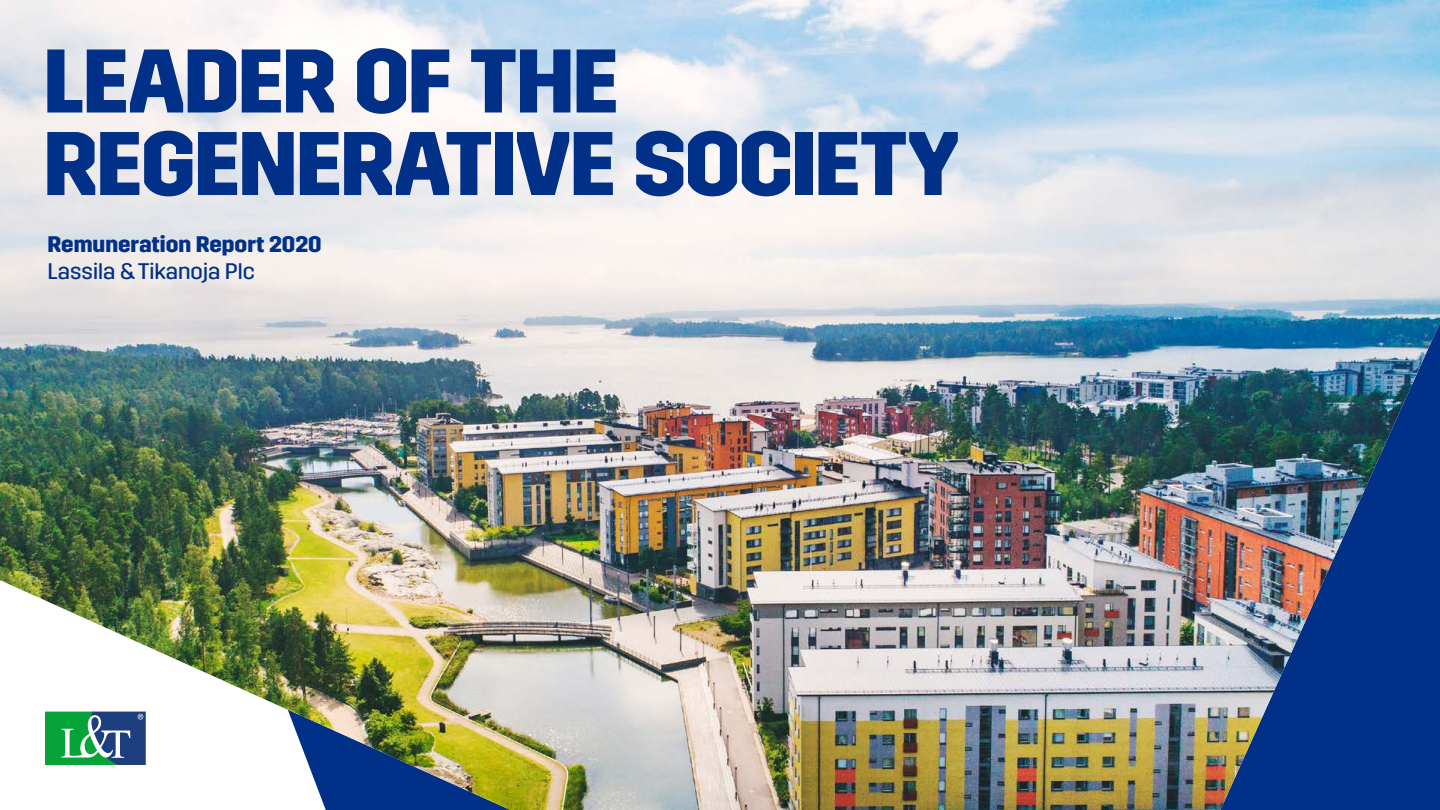
<style>
.page{position:relative;width:1440px;height:810px;background:#fff}
.page>*{position:absolute;margin:0;border:0;box-sizing:border-box;transform-origin:0 0}
.t1{font:700 90px/82.5px "LT Trim";letter-spacing:-.03em;color:#003087}
.t2{font:700 22.5px "LT Trim";color:#003087}
.t3{font:22.5px "LT Trim";color:#003087}
</style>
<div class="page">
<img style="left:0;top:0;width:1440px;height:810px">
<svg style="left:45px;top:712px;width:101px;height:53px;background:#358872"></svg>
<p class="t1" style="left:43px;top:42px;width:919px">LEADER OF THE<br>REGENERATIVE SOCIETY</p>
<p class="t2" style="left:48px;top:231px;width:276px">Remuneration Report 2020</p>
<p class="t3" style="left:48px;top:259px;width:209px">Lassila &amp; Tikanoja Plc</p>
</div>
